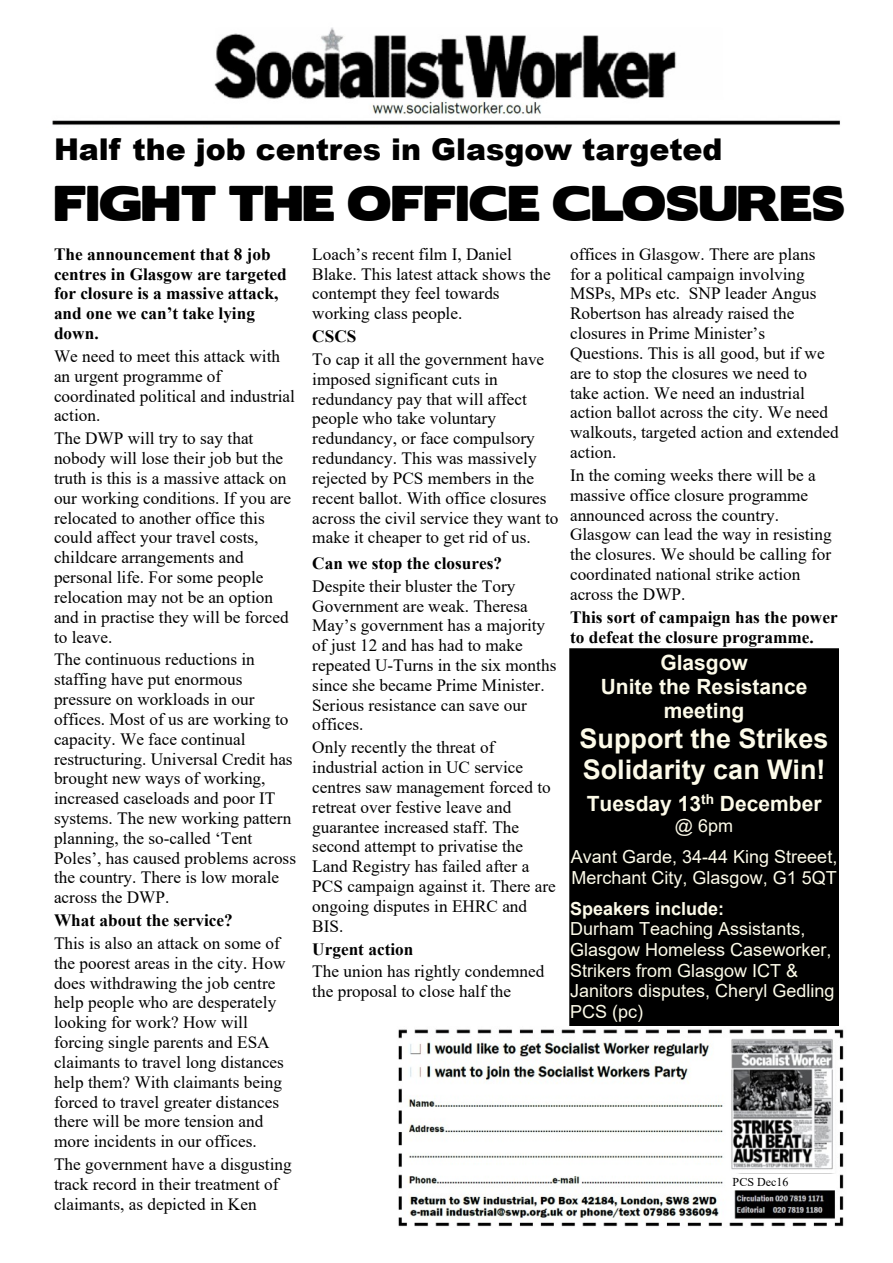
<style>
.page{position:relative;width:893px;height:1263px;background:#fff}
.page>*{position:absolute;margin:0;border:0;box-sizing:border-box;transform-origin:0 0}
.t1{font:45px "Boris Black Bloxx";color:#000}
.t2{font:900 30px "Arial";color:#000}
.t3{font:700 27px/30.9px "Arial";color:#fdfbe9}
.t4{font:700 21px/24.2px "Arial";color:#fdfbe9;text-align:center}
.t5{font:18px/20.7px "Arial";color:#fdfbe9;text-align:center}
.t6{font:700 18px "Arial";color:#fdfbe9}
.t7{font:17.25px/19.8px "Times New Roman";color:#000}
.t8{font:700 17.25px/19.8px "Times New Roman";color:#000}
.t9{font:12px "Times New Roman";color:#000}
</style>
<div class="page">
<img style="left:52px;top:27px;width:788px;height:98px">
<div style="left:570px;top:649px;width:268px;height:378px;background:#000"></div>
<div style="left:569px;top:648px;width:270px;height:380px;border:2px solid #000"></div>
<img style="left:398px;top:1026px;width:446px;height:201px">
<div style="left:733px;top:1174px;width:103px;height:15px;background:#fff"></div>
<h2 class="t2" style="left:54px;top:139px;width:670px">Half the job centres in Glasgow targeted</h2>
<h1 class="t1" style="left:54px;top:169px;width:793px">FIGHT THE OFFICE CLOSURES</h1>
<p class="t7" style="left:312px;top:246px;width:240px">Loach’s recent film I, Daniel<br>Blake. This latest attack shows the contempt they feel towards working class people.</p>
<p class="t8" style="left:312px;top:328px;width:46px">CSCS</p>
<p class="t7" style="left:312px;top:351px;width:248px">To cap it all the government have imposed significant cuts in redundancy pay that will affect people who take voluntary redundancy, or face compulsory redundancy. This was massively rejected by PCS members in the recent ballot. With office closures across the civil service they want to make it cheaper to get rid of us.</p>
<p class="t8" style="left:312px;top:555px;width:191px">Can we stop the closures?</p>
<p class="t7" style="left:312px;top:578px;width:246px">Despite their bluster the Tory<br>Government are weak. Theresa<br>May’s government has a majority of just 12 and has had to make repeated U-Turns in the six months since she became Prime Minister.<br>Serious resistance can save our offices.</p>
<p class="t7" style="left:312px;top:739px;width:245px">Only recently the threat of industrial action in UC service centres saw management forced to retreat over festive leave and guarantee increased staff. The second attempt to privatise the<br>Land Registry has failed after a<br>PCS campaign against it. There are ongoing disputes in EHRC and<br>BIS.</p>
<p class="t8" style="left:312px;top:941px;width:103px">Urgent action</p>
<p class="t7" style="left:312px;top:963px;width:234px">The union has rightly condemned the proposal to close half the</p>
<p class="t7" style="left:570px;top:246px;width:270px">offices in Glasgow. There are plans for a political campaign involving<br>MSPs, MPs etc. SNP leader Angus<br>Robertson has already raised the closures in Prime Minister’s<br>Questions. This is all good, but if we are to stop the closures we need to take action. We need an industrial action ballot across the city. We need walkouts, targeted action and extended action.</p>
<p class="t7" style="left:570px;top:467px;width:263px">In the coming weeks there will be a massive office closure programme announced across the country.<br>Glasgow can lead the way in resisting the closures. We should be calling for coordinated national strike action across the DWP.</p>
<p class="t8" style="left:570px;top:609px;width:269px">This sort of campaign has the power to defeat the closure programme.</p>
<p class="t8" style="left:54px;top:246px;width:234px">The announcement that 8 job centres in Glasgow are targeted for closure is a massive attack, and one we can’t take lying down.</p>
<p class="t7" style="left:54px;top:348px;width:243px">We need to meet this attack with an urgent programme of coordinated political and industrial action.</p>
<p class="t7" style="left:54px;top:430px;width:239px">The DWP will try to say that nobody will lose their job but the truth is this is a massive attack on our working conditions. If you are relocated to another office this could affect your travel costs, childcare arrangements and personal life. For some people relocation may not be an option and in practise they will be forced to leave.</p>
<p class="t7" style="left:54px;top:651px;width:244px">The continuous reductions in staffing have put enormous pressure on workloads in our offices. Most of us are working to capacity. We face continual restructuring. Universal Credit has brought new ways of working, increased caseloads and poor IT systems. The new working pattern planning, the so-called ‘Tent<br>Poles’, has caused problems across the country. There is low morale across the DWP.</p>
<p class="t8" style="left:54px;top:912px;width:180px">What about the service?</p>
<p class="t7" style="left:54px;top:935px;width:233px">This is also an attack on some of the poorest areas in the city. How does withdrawing the job centre help people who are desperately looking for work? How will forcing single parents and ESA claimants to travel long distances help them? With claimants being forced to travel greater distances there will be more tension and more incidents in our offices.</p>
<p class="t7" style="left:54px;top:1156px;width:239px">The government have a disgusting track record in their treatment of claimants, as depicted in Ken</p>
<p class="t4" style="left:601px;top:652px;width:208px">Glasgow<br>Unite the Resistance meeting</p>
<h3 class="t3" style="left:580px;top:725px;width:251px">Support the Strikes<br>Solidarity can Win!</h3>
<p class="t4" style="left:587px;top:793px;width:236px">Tuesday 13<sup>th</sup> December</p>
<p class="t5" style="left:571px;top:812px;width:268px;line-height:30.9px">@ 6pm<br>Avant Garde, 34-44 King Streeet,</p>
<p class="t5" style="left:571px;top:869px;width:267px">Merchant City, Glasgow, G1 5QT</p>
<p class="t6" style="left:570px;top:901px;width:156px">Speakers include:</p>
<p class="t5" style="left:570px;top:920px;width:266px;text-align:left">Durham Teaching Assistants,<br>Glasgow Homeless Caseworker,<br>Strikers from Glasgow ICT &amp;<br>Janitors disputes, Cheryl Gedling<br>PCS (pc)</p>
<p class="t9" style="left:733px;top:1178px;width:57px">PCS Dec16</p>
</div>
